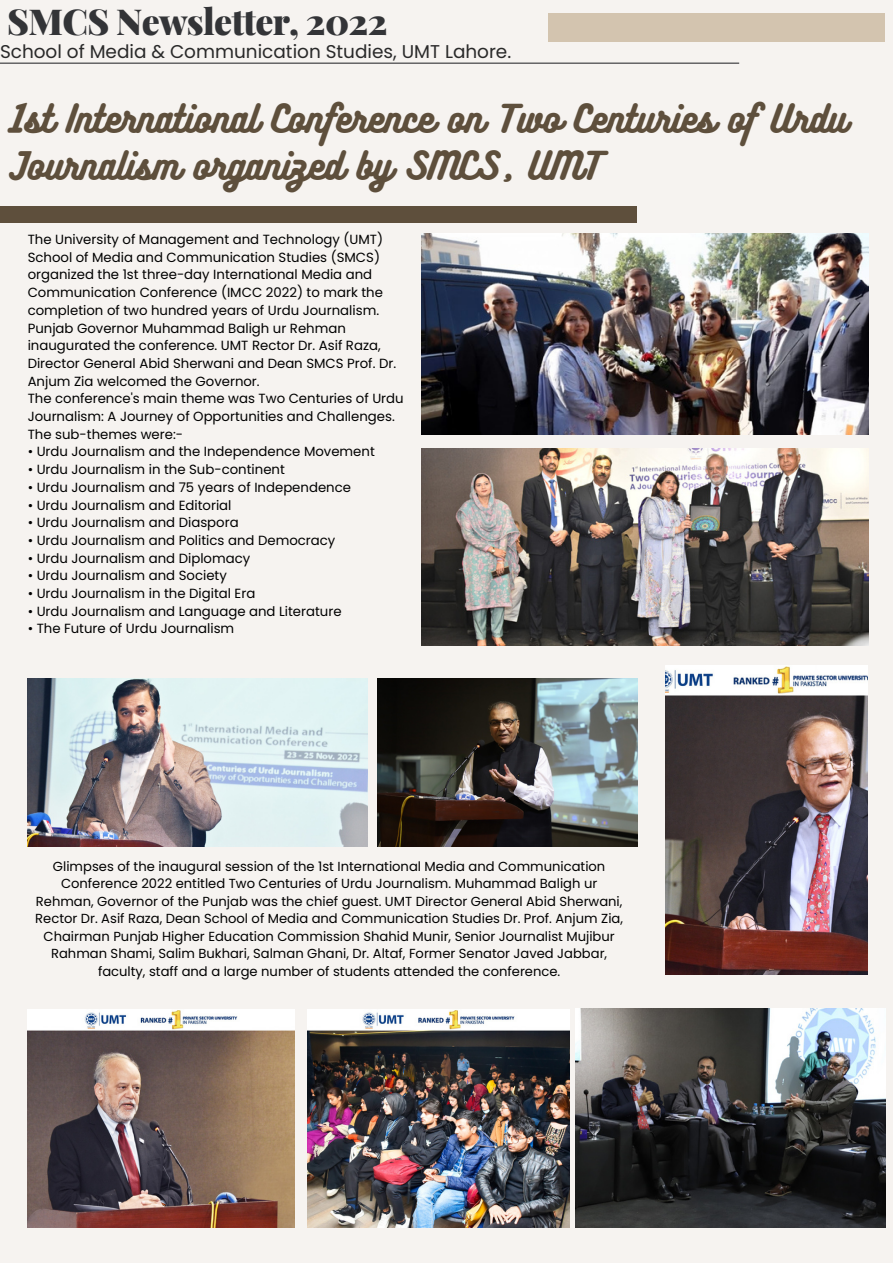
<style>
.page{position:relative;width:893px;height:1264px;background:#fff}
.page>*{position:absolute;margin:0;border:0;box-sizing:border-box;transform-origin:0 0}
.t1{font:900 35.85px "Playfair Display";letter-spacing:-.02em;color:#333437}
.t2{font:34.5px/47.2px "Bukhari Script";color:#5e4f3c}
.t3{font:18.45px "Poppins";color:#292929}
.t4{font:13.2px/17.7px "Poppins";color:#000}
.t5{font:13.05px/17.5px "Poppins";color:#000;text-align:center}
</style>
<div class="page">
<div style="left:0;top:0;width:892px;height:1262px;background:#f6f3f0"></div>
<img style="left:421px;top:233px;width:446px;height:201px">
<img style="left:665px;top:665px;width:202px;height:309px">
<div style="left:0;top:206px;width:637px;height:17px;background:#5e4f3c"></div>
<img style="left:377px;top:678px;width:260px;height:168px">
<img style="left:575px;top:1008px;width:310px;height:219px">
<img style="left:421px;top:448px;width:446px;height:197px">
<img style="left:28px;top:678px;width:339px;height:168px">
<img style="left:28px;top:1009px;width:266px;height:218px">
<img style="left:307px;top:1009px;width:262px;height:218px">
<hr style="left:0;top:63px;width:739px;height:1px;background:#333437">
<div style="left:547px;top:14px;width:337px;height:28px;background:#d3c4af"></div>
<h1 class="t1" style="left:7px;top:-4px;width:382px">SMCS Newsletter, 2022</h1>
<h3 class="t3" style="left:0;top:39px;width:512px">School of Media &amp; Communication Studies, UMT Lahore.</h3>
<h2 class="t2" style="left:10px;top:93px;width:838px">1st International Conference on Two Centuries of Urdu<br>Journalism organized by SMCS, UMT</h2>
<p class="t4" style="left:28px;top:230px;width:377px">The University of Management and Technology (UMT)<br>School of Media and Communication Studies (SMCS) organized the 1st three-day International Media and Communication Conference (IMCC 2022) to mark the completion of two hundred years of Urdu Journalism.<br>Punjab Governor Muhammad Baligh ur Rehman inaugurated the conference. UMT Rector Dr. Asif Raza, Director General Abid Sherwani and Dean SMCS Prof. Dr.<br>Anjum Zia welcomed the Governor.<br>The conference's main theme was Two Centuries of Urdu Journalism: A Journey of Opportunities and Challenges.<br>The sub-themes were:-</p>
<p class="t4" style="left:28px;top:443px;width:348px">• Urdu Journalism and the Independence Movement</p>
<p class="t4" style="left:28px;top:460px;width:259px">• Urdu Journalism in the Sub-continent</p>
<p class="t4" style="left:28px;top:478px;width:325px">• Urdu Journalism and 75 years of Independence</p>
<p class="t4" style="left:28px;top:496px;width:205px">• Urdu Journalism and Editorial</p>
<p class="t4" style="left:28px;top:514px;width:212px">• Urdu Journalism and Diaspora</p>
<p class="t4" style="left:28px;top:531px;width:309px">• Urdu Journalism and Politics and Democracy</p>
<p class="t4" style="left:28px;top:549px;width:224px">• Urdu Journalism and Diplomacy</p>
<p class="t4" style="left:28px;top:567px;width:201px">• Urdu Journalism and Society</p>
<p class="t4" style="left:28px;top:584px;width:229px">• Urdu Journalism in the Digital Era</p>
<p class="t4" style="left:28px;top:602px;width:315px">• Urdu Journalism and Language and Literature</p>
<p class="t4" style="left:28px;top:620px;width:208px">• The Future of Urdu Journalism</p>
<p class="t5" style="left:35px;top:857px;width:589px">Glimpses of the inaugural session of the 1st International Media and Communication Conference 2022 entitled Two Centuries of Urdu Journalism. Muhammad Baligh ur Rehman, Governor of the Punjab was the chief guest. UMT Director General Abid Sherwani, Rector Dr. Asif Raza, Dean School of Media and Communication Studies Dr. Prof. Anjum Zia, Chairman Punjab Higher Education Commission Shahid Munir, Senior Journalist Mujibur Rahman Shami, Salim Bukhari, Salman Ghani, Dr. Altaf, Former Senator Javed Jabbar, faculty, staff and a large number of students attended the conference.</p>
</div>
